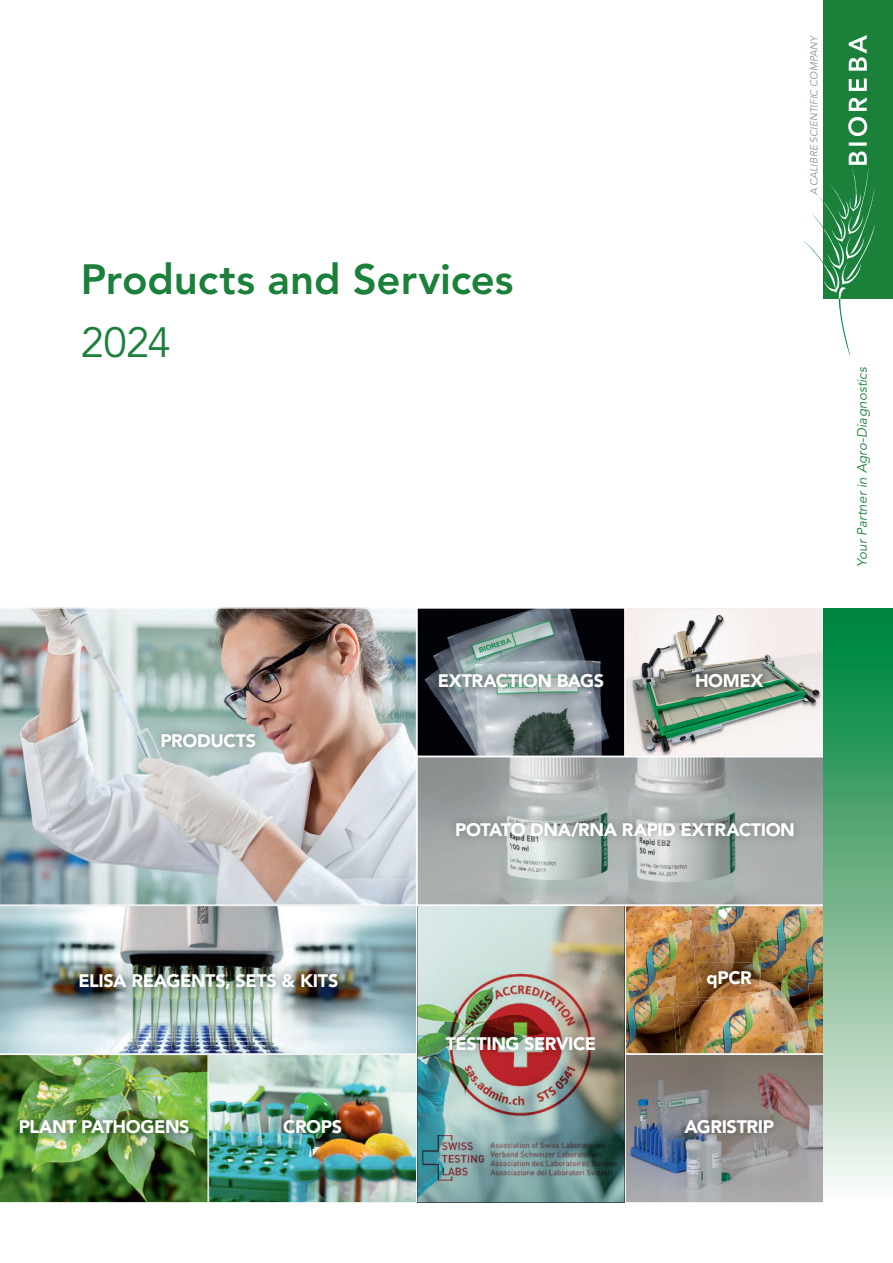
<style>
.page{position:relative;width:893px;height:1263px;background:#fff}
.page>*{position:absolute;margin:0;border:0;box-sizing:border-box;transform-origin:0 0}
.t1{font:800 42px "Avenir LT Std";color:#1a803a}
.t2{font:42px "Avenir LT Std";color:#1a803a}
.t3{font:900 18px "Avenir LT Std";letter-spacing:-.02em;color:#fff}
.t4{font:italic 13.5px "Avenir LT Std";letter-spacing:.01em;color:#1a803a}
.t5{font:italic 10.05px "Avenir LT Std";letter-spacing:.01em;color:#8d8f90}
</style>
<div class="page">
<img style="left:0;top:608px;width:417px;height:297px">
<img style="left:417px;top:608px;width:407px;height:148px">
<img style="left:0;top:905px;width:416px;height:149px">
<svg style="left:417px;top:756px;width:407px;height:149px;background:#abb0b0"></svg>
<img style="left:0;top:1054px;width:417px;height:149px">
<img style="left:417px;top:906px;width:207px;height:296px">
<div style="left:824px;top:608px;width:69px;height:594px;background:linear-gradient(to bottom,#007d31,#faf5f0)"></div>
<img style="left:152px;top:725px;width:113px;height:31px">
<img style="left:70px;top:964px;width:277px;height:34px">
<img style="left:447px;top:813px;width:356px;height:32px">
<img style="left:430px;top:664px;width:183px;height:32px">
<img style="left:687px;top:665px;width:85px;height:31px">
<img style="left:625px;top:905px;width:208px;height:298px">
<img style="left:758px;top:962px;width:3px;height:21px">
<img style="left:676px;top:1111px;width:106px;height:32px">
<img style="left:275px;top:1111px;width:75px;height:31px">
<img style="left:10px;top:1111px;width:188px;height:31px">
<img style="left:437px;top:1028px;width:167px;height:31px">
<div style="left:824px;top:0;width:69px;height:299px;background:#1a803a"></div>
<svg style="left:803px;top:35px;width:71px;height:322px"></svg>
<h1 class="t1" style="left:81px;top:254px;width:434px">Products and Services</h1>
<h1 class="t2" style="left:81px;top:318px;width:92px">2024</h1>
<p class="t5" style="left:808px;top:195px;width:162px;rotate:-90deg">A CALIBRE SCIENTIFIC COMPANY</p>
<p class="t4" style="left:854px;top:567px;width:201px;rotate:-90deg">Your Partner in Agro-Diagnostics</p>
<p class="t3" style="left:160px;top:729px;width:97px">PRODUCTS</p>
<p class="t3" style="left:438px;top:670px;width:168px">EXTRACTION BAGS</p>
<p class="t3" style="left:695px;top:670px;width:70px">HOMEX</p>
<p class="t3" style="left:455px;top:818px;width:341px">POTATO DNA/RNA RAPID EXTRACTION</p>
<p class="t3" style="left:78px;top:969px;width:262px">ELISA REAGENTS, SETS &amp; KITS</p>
<p class="t3" style="left:446px;top:1033px;width:152px">TESTING SERVICE</p>
<p class="t3" style="left:707px;top:967px;width:47px">qPCR</p>
<p class="t3" style="left:19px;top:1116px;width:172px">PLANT PATHOGENS</p>
<p class="t3" style="left:283px;top:1116px;width:60px">CROPS</p>
<p class="t3" style="left:684px;top:1116px;width:91px">AGRISTRIP</p>
</div>
